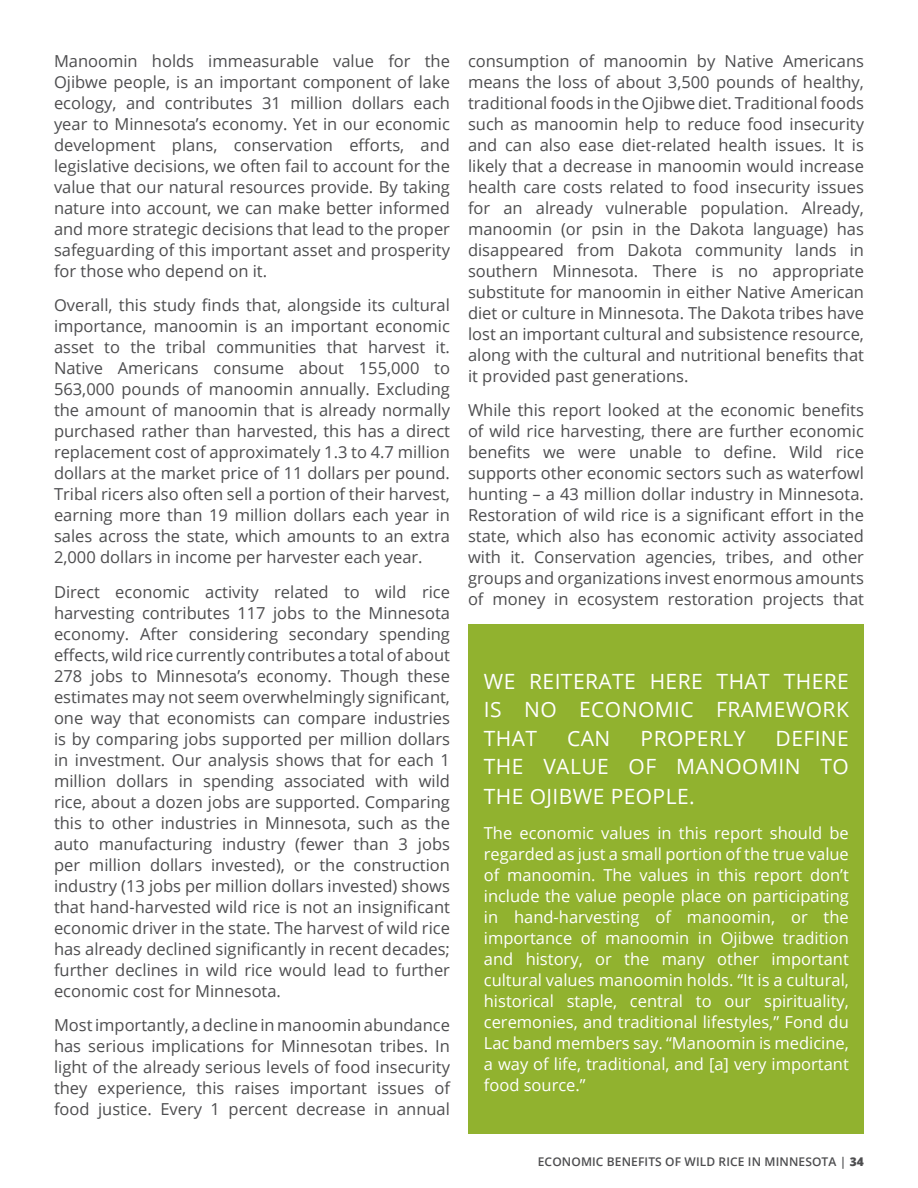
<style>
.page{position:relative;width:918px;height:1188px;background:#fff}
.page>*{position:absolute;margin:0;border:0;box-sizing:border-box;transform-origin:0 0}
.t1{font:21px/28.5px "Open Sans";letter-spacing:.02em;color:#fff;text-align:justify}
.t2{font:16.5px/21px "Open Sans";color:#4d4d4f;text-align:justify}
.t3{font:16.5px/21px "Open Sans";color:#fff;text-align:justify}
.t4{font:600 12px "Open Sans";letter-spacing:.01em;color:#4d4d4f}
.s1{font-weight:800}
</style>
<div class="page">
<div style="left:468px;top:624px;width:396px;height:510px;background:#91b22f"></div>
<p class="t2" style="left:54px;top:50px;width:398px">Manoomin holds immeasurable value for the Ojibwe people, is an important component of lake ecology, and contributes 31 million dollars each year to Minnesota’s economy. Yet in our economic development plans, conservation efforts, and legislative decisions, we often fail to account for the value that our natural resources provide. By taking nature into account, we can make better informed and more strategic decisions that lead to the proper safeguarding of this important asset and prosperity for those who depend on it.</p>
<p class="t2" style="left:54px;top:294px;width:398px">Overall, this study finds that, alongside its cultural importance, manoomin is an important economic asset to the tribal communities that harvest it.<br>Native Americans consume about 155,000 to 563,000 pounds of manoomin annually. Excluding the amount of manoomin that is already normally purchased rather than harvested, this has a direct replacement cost of approximately 1.3 to 4.7 million dollars at the market price of 11 dollars per pound.<br>Tribal ricers also often sell a portion of their harvest, earning more than 19 million dollars each year in sales across the state, which amounts to an extra 2,000 dollars in income per harvester each year.</p>
<p class="t2" style="left:54px;top:581px;width:398px">Direct economic activity related to wild rice harvesting contributes 117 jobs to the Minnesota economy. After considering secondary spending effects, wild rice currently contributes a total of about 278 jobs to Minnesota’s economy. Though these estimates may not seem overwhelmingly significant, one way that economists can compare industries is by comparing jobs supported per million dollars in investment. Our analysis shows that for each 1 million dollars in spending associated with wild rice, about a dozen jobs are supported. Comparing this to other industries in Minnesota, such as the auto manufacturing industry (fewer than 3 jobs per million dollars invested), or the construction industry (13 jobs per million dollars invested) shows that hand-harvested wild rice is not an insignificant economic driver in the state. The harvest of wild rice has already declined significantly in recent decades; further declines in wild rice would lead to further economic cost for Minnesota.</p>
<p class="t2" style="left:54px;top:1014px;width:398px">Most importantly, a decline in manoomin abundance has serious implications for Minnesotan tribes. In light of the already serious levels of food insecurity they experience, this raises important issues of food justice. Every 1 percent decrease in annual</p>
<p class="t2" style="left:468px;top:50px;width:398px">consumption of manoomin by Native Americans means the loss of about 3,500 pounds of healthy, traditional foods in the Ojibwe diet. Traditional foods such as manoomin help to reduce food insecurity and can also ease diet-related health issues. It is likely that a decrease in manoomin would increase health care costs related to food insecurity issues for an already vulnerable population. Already, manoomin (or psin in the Dakota language) has disappeared from Dakota community lands in southern Minnesota. There is no appropriate substitute for manoomin in either Native American diet or culture in Minnesota. The Dakota tribes have lost an important cultural and subsistence resource, along with the cultural and nutritional benefits that it provided past generations.</p>
<p class="t2" style="left:468px;top:399px;width:398px">While this report looked at the economic benefits of wild rice harvesting, there are further economic benefits we were unable to define. Wild rice supports other economic sectors such as waterfowl hunting – a 43 million dollar industry in Minnesota.<br>Restoration of wild rice is a significant effort in the state, which also has economic activity associated with it. Conservation agencies, tribes, and other groups and organizations invest enormous amounts of money in ecosystem restoration projects that</p>
<p class="t1" style="left:484px;top:666px;width:367px">WE REITERATE HERE THAT THERE IS NO ECONOMIC FRAMEWORK THAT</p>
<p class="t1" style="left:567px;top:723px;width:45px">CAN</p>
<p class="t1" style="left:641px;top:723px;width:106px">PROPERLY</p>
<p class="t1" style="left:484px;top:723px;width:367px;line-height:29.2px;text-indent:292px">DEFINE THE VALUE OF MANOOMIN TO THE OJIBWE PEOPLE.</p>
<p class="t3" style="left:484px;top:822px;width:367px">The economic values in this report should be regarded as just a small portion of the true value of manoomin. The values in this report don’t include the value people place on participating in hand-harvesting of manoomin, or the importance of manoomin in Ojibwe tradition and history, or the many other important cultural values manoomin holds. “It is a cultural, historical staple, central to our spirituality, ceremonies, and traditional lifestyles,” Fond du Lac band members say. “Manoomin is medicine, a way of life, traditional, and [a] very important food source.”</p>
<p class="t4" style="left:538px;top:1153px;width:328px">ECONOMIC BENEFITS OF WILD RICE IN MINNESOTA | <span class="s1">34</span></p>
</div>
